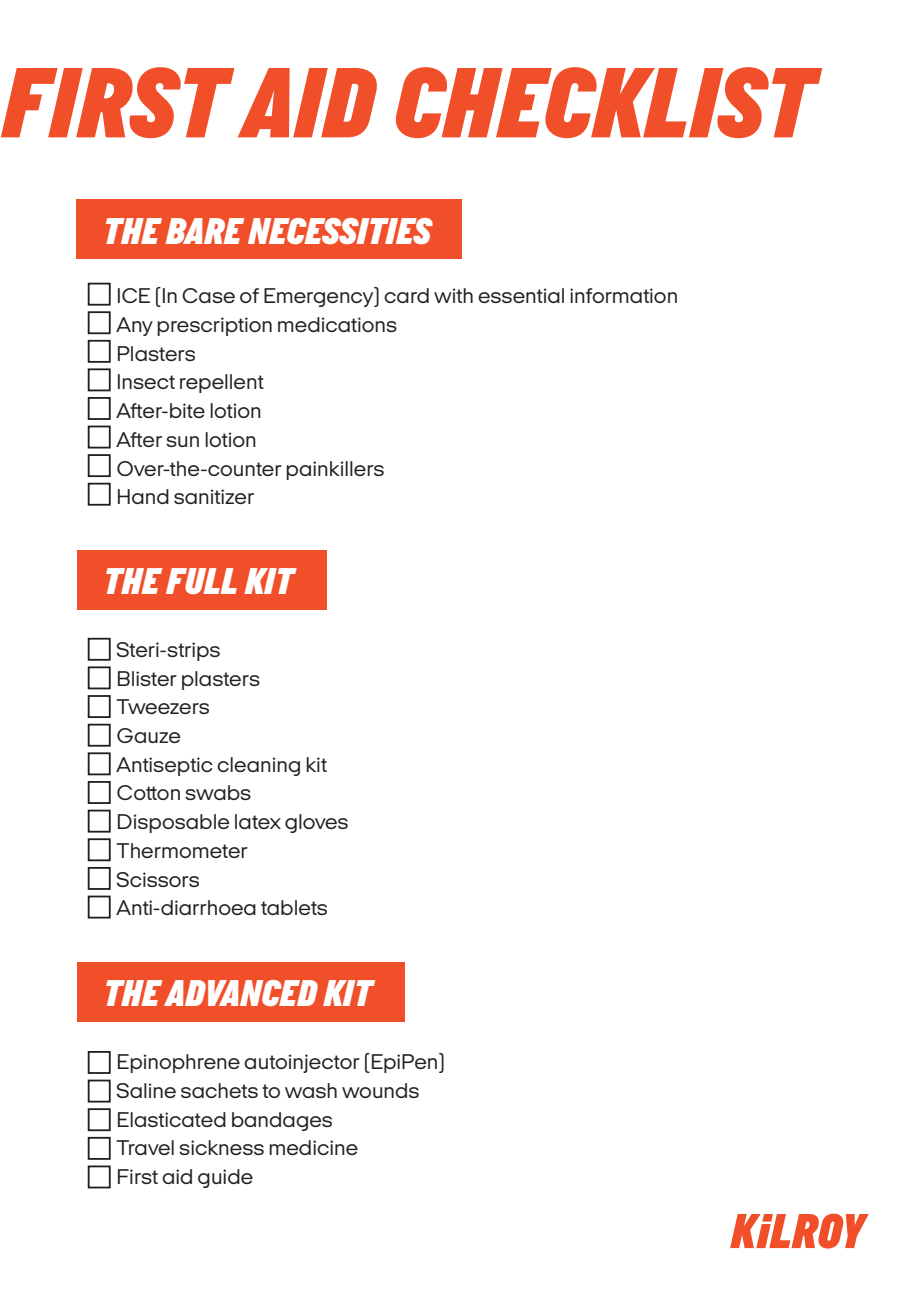
<style>
.page{position:relative;width:919px;height:1289px;background:#fff}
.page>*{position:absolute;margin:0;border:0;box-sizing:border-box;transform-origin:0 0}
.t1{font:italic 900 102px "Italian Plate No 2";color:#f04f2a}
.t2{font:italic 900 38.1px "Italian Plate No 2";color:#fff}
.t3{font:21.75px/28.7px "Italian Plate No 2 Expanded";color:#231f20}
</style>
<div class="page">
<svg style="left:730px;top:1213px;width:138px;height:35px"></svg>
<div style="left:77px;top:199px;width:385px;height:59px;background:#f04f2a"></div>
<div style="left:77px;top:550px;width:249px;height:60px;background:#f04f2a"></div>
<div style="left:77px;top:962px;width:327px;height:60px;background:#f04f2a"></div>
<div style="left:88px;top:283px;width:23px;height:22px;border:2px solid #231f20"></div>
<div style="left:88px;top:311px;width:23px;height:23px;border:2px solid #231f20"></div>
<div style="left:88px;top:340px;width:23px;height:23px;border:2px solid #231f20"></div>
<div style="left:88px;top:368px;width:23px;height:23px;border:2px solid #231f20"></div>
<div style="left:88px;top:397px;width:23px;height:23px;border:2px solid #231f20"></div>
<div style="left:88px;top:425px;width:23px;height:23px;border:2px solid #231f20"></div>
<div style="left:88px;top:454px;width:23px;height:23px;border:2px solid #231f20"></div>
<div style="left:88px;top:482px;width:23px;height:23px;border:2px solid #231f20"></div>
<div style="left:88px;top:637px;width:23px;height:23px;border:2px solid #231f20"></div>
<div style="left:88px;top:666px;width:23px;height:23px;border:2px solid #231f20"></div>
<div style="left:88px;top:695px;width:23px;height:23px;border:2px solid #231f20"></div>
<div style="left:88px;top:723px;width:23px;height:23px;border:2px solid #231f20"></div>
<div style="left:88px;top:752px;width:23px;height:23px;border:2px solid #231f20"></div>
<div style="left:88px;top:781px;width:23px;height:23px;border:2px solid #231f20"></div>
<div style="left:88px;top:838px;width:23px;height:23px;border:2px solid #231f20"></div>
<div style="left:88px;top:895px;width:23px;height:23px;border:2px solid #231f20"></div>
<div style="left:88px;top:809px;width:23px;height:23px;border:2px solid #231f20"></div>
<div style="left:88px;top:867px;width:23px;height:22px;border:2px solid #231f20"></div>
<div style="left:88px;top:1050px;width:23px;height:23px;border:2px solid #231f20"></div>
<div style="left:88px;top:1079px;width:23px;height:23px;border:2px solid #231f20"></div>
<div style="left:88px;top:1108px;width:23px;height:23px;border:2px solid #231f20"></div>
<div style="left:88px;top:1136px;width:23px;height:23px;border:2px solid #231f20"></div>
<div style="left:88px;top:1165px;width:23px;height:23px;border:2px solid #231f20"></div>
<h1 class="t1" style="left:2px;top:35px;width:812px">FIRST AID CHECKLIST</h1>
<h2 class="t2" style="left:103px;top:205px;width:329px">THE BARE NECESSITIES</h2>
<p class="t3" style="left:117px;top:281px;width:563px">ICE (In Case of Emergency) card with essential information<br>Any prescription medications<br>Plasters<br>Insect repellent<br>After-bite lotion<br>After sun lotion<br>Over-the-counter painkillers<br>Hand sanitizer</p>
<h2 class="t2" style="left:104px;top:555px;width:191px">THE FULL KIT</h2>
<p class="t3" style="left:117px;top:634px;width:233px">Steri-strips<br>Blister plasters<br>Tweezers<br>Gauze<br>Antiseptic cleaning kit<br>Cotton swabs<br>Disposable latex gloves<br>Thermometer<br>Scissors<br>Anti-diarrhoea tablets</p>
<h2 class="t2" style="left:104px;top:967px;width:270px">THE ADVANCED KIT</h2>
<p class="t3" style="left:117px;top:1047px;width:330px">Epinophrene autoinjector (EpiPen)<br>Saline sachets to wash wounds<br>Elasticated bandages<br>Travel sickness medicine<br>First aid guide</p>
</div>
